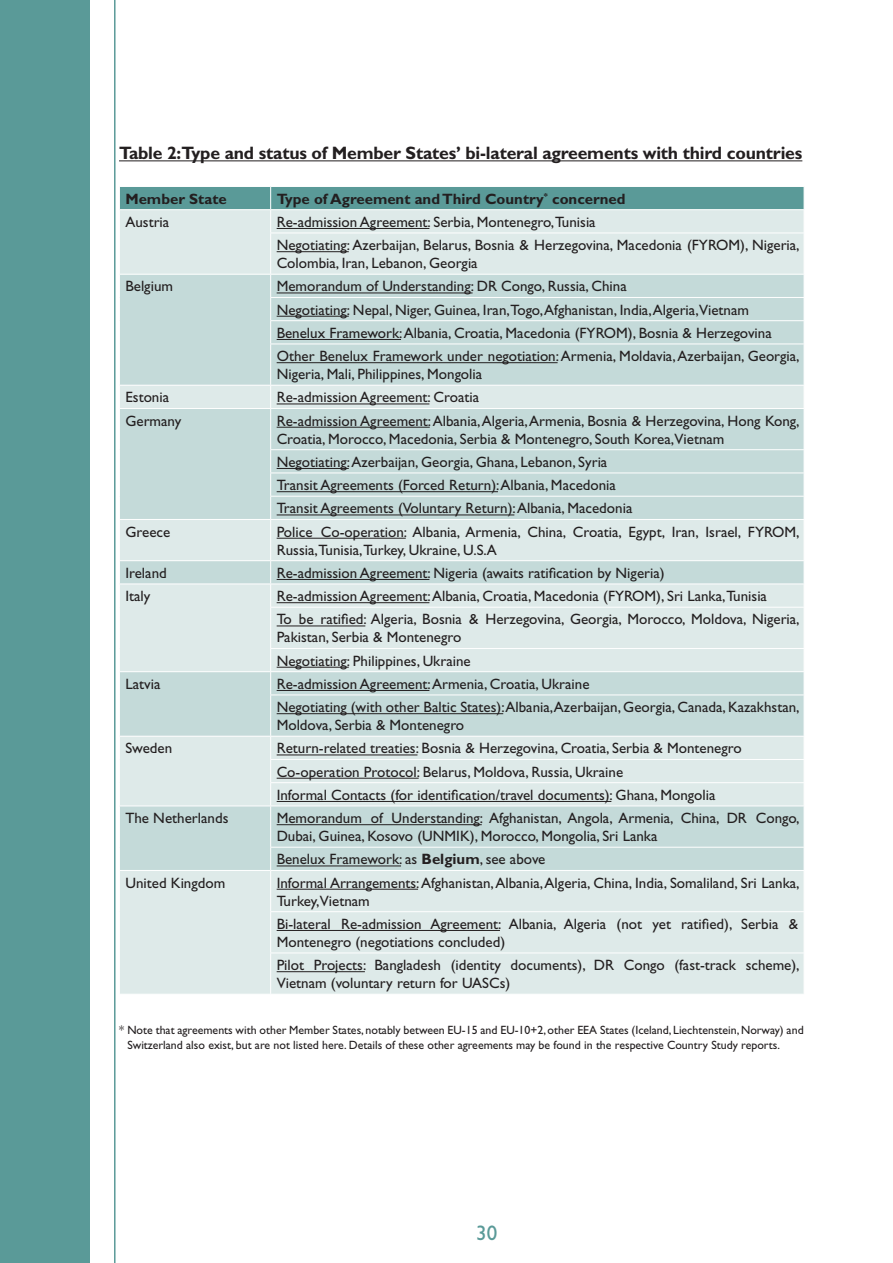
<style>
.page{position:relative;width:893px;height:1263px;background:#fff}
.page>*{position:absolute;margin:0;border:0;box-sizing:border-box;transform-origin:0 0}
.t1{font:21px "Gill Sans";color:#5a9a98}
.t2{font:700 18px "Gill Sans";letter-spacing:-.01em;color:#231f20}
.t3{font:15px/23.2px "Gill Sans";color:#231f20}
.t4{font:700 15px "Gill Sans";color:#231f20}
.t5{font:12px/14.4px "Gill Sans";color:#231f20}
.s1{font-weight:700}
</style>
<div class="page">
<hr style="left:114px;top:0;width:2px;height:1263px;background:#5a9a98">
<div style="left:0;top:0;width:89px;height:1263px;background:#5a9a98"></div>
<hr style="left:119px;top:160px;width:683px;height:1px;background:#231f20">
<div style="left:120px;top:233px;width:684px;height:761px;background:#deeae9"></div>
<svg style="left:120px;top:275px;width:684px;height:595px;background:#cddfde"></svg>
<svg style="left:119px;top:186px;width:685px;height:47px;background:#a1c5c3"></svg>
<hr style="left:270px;top:233px;width:534px;height:1px;background:#fff">
<hr style="left:270px;top:233px;width:1px;height:41px;background:#fff">
<hr style="left:119px;top:274px;width:152px;height:1px;background:#fff">
<hr style="left:271px;top:274px;width:533px;height:1px;background:#fff">
<hr style="left:270px;top:297px;width:534px;height:1px;background:#fff">
<hr style="left:270px;top:320px;width:534px;height:1px;background:#fff">
<svg style="left:270px;top:275px;width:1px;height:69px"></svg>
<hr style="left:270px;top:344px;width:534px;height:1px;background:#fff">
<hr style="left:270px;top:344px;width:1px;height:41px;background:#fff">
<hr style="left:119px;top:385px;width:152px;height:1px;background:#fff">
<hr style="left:271px;top:385px;width:533px;height:1px;background:#fff">
<svg style="left:270px;top:386px;width:1px;height:22px"></svg>
<hr style="left:119px;top:408px;width:152px;height:1px;background:#fff">
<hr style="left:271px;top:408px;width:533px;height:1px;background:#fff">
<hr style="left:270px;top:409px;width:1px;height:40px;background:#fff">
<hr style="left:270px;top:449px;width:534px;height:1px;background:#fff">
<hr style="left:270px;top:473px;width:534px;height:1px;background:#fff">
<hr style="left:270px;top:496px;width:534px;height:1px;background:#fff">
<svg style="left:270px;top:450px;width:1px;height:69px"></svg>
<hr style="left:119px;top:519px;width:152px;height:1px;background:#fff">
<hr style="left:271px;top:519px;width:533px;height:1px;background:#fff">
<hr style="left:270px;top:520px;width:1px;height:40px;background:#fff">
<hr style="left:119px;top:560px;width:152px;height:1px;background:#fff">
<hr style="left:271px;top:560px;width:533px;height:1px;background:#fff">
<hr style="left:119px;top:584px;width:152px;height:1px;background:#fff">
<hr style="left:271px;top:584px;width:533px;height:1px;background:#fff">
<svg style="left:270px;top:561px;width:1px;height:46px"></svg>
<hr style="left:270px;top:607px;width:534px;height:1px;background:#fff">
<hr style="left:270px;top:608px;width:1px;height:40px;background:#fff">
<hr style="left:270px;top:648px;width:534px;height:1px;background:#fff">
<hr style="left:119px;top:671px;width:152px;height:1px;background:#fff">
<hr style="left:271px;top:671px;width:533px;height:1px;background:#fff">
<svg style="left:270px;top:649px;width:1px;height:46px"></svg>
<hr style="left:270px;top:695px;width:534px;height:1px;background:#fff">
<hr style="left:270px;top:695px;width:1px;height:41px;background:#fff">
<hr style="left:119px;top:736px;width:152px;height:1px;background:#fff">
<hr style="left:271px;top:736px;width:533px;height:1px;background:#fff">
<hr style="left:270px;top:759px;width:534px;height:1px;background:#fff">
<hr style="left:270px;top:782px;width:534px;height:1px;background:#fff">
<svg style="left:270px;top:737px;width:1px;height:69px"></svg>
<hr style="left:119px;top:806px;width:152px;height:1px;background:#fff">
<hr style="left:271px;top:806px;width:533px;height:1px;background:#fff">
<hr style="left:270px;top:806px;width:1px;height:41px;background:#fff">
<hr style="left:270px;top:847px;width:534px;height:1px;background:#fff">
<svg style="left:270px;top:848px;width:1px;height:22px"></svg>
<hr style="left:119px;top:870px;width:152px;height:1px;background:#fff">
<hr style="left:271px;top:870px;width:533px;height:1px;background:#fff">
<hr style="left:270px;top:871px;width:1px;height:40px;background:#fff">
<hr style="left:270px;top:911px;width:534px;height:1px;background:#fff">
<hr style="left:270px;top:912px;width:1px;height:41px;background:#fff">
<hr style="left:270px;top:953px;width:534px;height:1px;background:#fff">
<hr style="left:270px;top:953px;width:1px;height:41px;background:#fff">
<hr style="left:277px;top:228px;width:152px;height:1px;background:#231f20">
<hr style="left:277px;top:251px;width:72px;height:1px;background:#231f20">
<hr style="left:277px;top:293px;width:195px;height:1px;background:#231f20">
<hr style="left:277px;top:316px;width:72px;height:1px;background:#231f20">
<hr style="left:277px;top:339px;width:124px;height:1px;background:#231f20">
<hr style="left:277px;top:362px;width:280px;height:1px;background:#231f20">
<hr style="left:277px;top:404px;width:152px;height:1px;background:#231f20">
<hr style="left:277px;top:427px;width:153px;height:1px;background:#231f20">
<hr style="left:277px;top:468px;width:72px;height:1px;background:#231f20">
<hr style="left:277px;top:491px;width:221px;height:1px;background:#231f20">
<hr style="left:277px;top:515px;width:237px;height:1px;background:#231f20">
<hr style="left:277px;top:538px;width:129px;height:1px;background:#231f20">
<hr style="left:277px;top:579px;width:152px;height:1px;background:#231f20">
<hr style="left:277px;top:602px;width:152px;height:1px;background:#231f20">
<hr style="left:277px;top:626px;width:88px;height:1px;background:#231f20">
<hr style="left:277px;top:667px;width:72px;height:1px;background:#231f20">
<hr style="left:277px;top:690px;width:152px;height:1px;background:#231f20">
<hr style="left:277px;top:713px;width:226px;height:1px;background:#231f20">
<hr style="left:277px;top:755px;width:140px;height:1px;background:#231f20">
<hr style="left:277px;top:778px;width:142px;height:1px;background:#231f20">
<hr style="left:277px;top:801px;width:334px;height:1px;background:#231f20">
<hr style="left:277px;top:824px;width:205px;height:1px;background:#231f20">
<hr style="left:277px;top:866px;width:124px;height:1px;background:#231f20">
<hr style="left:277px;top:889px;width:141px;height:1px;background:#231f20">
<hr style="left:277px;top:930px;width:223px;height:1px;background:#231f20">
<hr style="left:277px;top:971px;width:88px;height:1px;background:#231f20">
<p class="t2" style="left:119px;top:147px;width:685px">Table 2:Type and status of Member States’ bi-lateral agreements with third countries</p>
<p class="t4" style="left:125px;top:193px;width:103px">Member State</p>
<p class="t4" style="left:277px;top:193px;width:350px">Type of Agreement and Third Country<sup>*</sup> concerned</p>
<p class="t3" style="left:125px;top:212px;width:45px">Austria</p>
<p class="t3" style="left:277px;top:212px;width:524px">Re-admission Agreement: Serbia, Montenegro,Tunisia<br>Negotiating: Azerbaijan, Belarus, Bosnia &amp; Herzegovina, Macedonia (FYROM), Nigeria,</p>
<p class="t3" style="left:277px;top:253px;width:203px">Colombia, Iran, Lebanon, Georgia</p>
<p class="t3" style="left:125px;top:276px;width:49px">Belgium</p>
<p class="t3" style="left:277px;top:276px;width:524px">Memorandum of Understanding: DR Congo, Russia, China<br>Negotiating: Nepal, Niger, Guinea, Iran,Togo, Afghanistan, India, Algeria,Vietnam Benelux Framework: Albania, Croatia, Macedonia (FYROM), Bosnia &amp; Herzegovina Other Benelux Framework under negotiation: Armenia, Moldavia, Azerbaijan, Georgia,</p>
<p class="t3" style="left:277px;top:364px;width:207px">Nigeria, Mali, Philippines, Mongolia</p>
<p class="t3" style="left:125px;top:387px;width:45px">Estonia</p>
<p class="t3" style="left:277px;top:387px;width:204px">Re-admission Agreement: Croatia</p>
<p class="t3" style="left:125px;top:411px;width:57px">Germany</p>
<p class="t3" style="left:277px;top:413px;width:524px;line-height:18px">Re-admission Agreement: Albania, Algeria, Armenia, Bosnia &amp; Herzegovina, Hong Kong,<br>Croatia, Morocco, Macedonia, Serbia &amp; Montenegro, South Korea,Vietnam</p>
<p class="t3" style="left:277px;top:452px;width:357px">Negotiating: Azerbaijan, Georgia, Ghana, Lebanon, Syria<br>Transit Agreements (Forced Return): Albania, Macedonia<br>Transit Agreements (Voluntary Return): Albania, Macedonia</p>
<p class="t3" style="left:125px;top:522px;width:46px">Greece</p>
<p class="t3" style="left:277px;top:524px;width:524px;line-height:18px">Police Co-operation: Albania, Armenia, China, Croatia, Egypt, Iran, Israel, FYROM,<br>Russia,Tunisia,Turkey, Ukraine, U.S.A</p>
<p class="t3" style="left:125px;top:563px;width:43px">Ireland</p>
<p class="t3" style="left:277px;top:563px;width:389px">Re-admission Agreement: Nigeria (awaits ratification by Nigeria)</p>
<p class="t3" style="left:125px;top:586px;width:26px">Italy</p>
<p class="t3" style="left:277px;top:586px;width:524px">Re-admission Agreement: Albania, Croatia, Macedonia (FYROM), Sri Lanka,Tunisia<br>To be ratified: Algeria, Bosnia &amp; Herzegovina, Georgia, Morocco, Moldova, Nigeria,</p>
<p class="t3" style="left:277px;top:627px;width:196px">Pakistan, Serbia &amp; Montenegro<br>Negotiating: Philippines, Ukraine</p>
<p class="t3" style="left:125px;top:674px;width:37px">Latvia</p>
<p class="t3" style="left:277px;top:674px;width:524px">Re-admission Agreement: Armenia, Croatia, Ukraine<br>Negotiating (with other Baltic States):Albania,Azerbaijan, Georgia, Canada, Kazakhstan,</p>
<p class="t3" style="left:277px;top:715px;width:189px">Moldova, Serbia &amp; Montenegro</p>
<p class="t3" style="left:125px;top:738px;width:48px">Sweden</p>
<p class="t3" style="left:277px;top:738px;width:467px">Return-related treaties: Bosnia &amp; Herzegovina, Croatia, Serbia &amp; Montenegro<br>Co-operation Protocol: Belarus, Moldova, Russia, Ukraine<br>Informal Contacts (for identification/travel documents): Ghana, Mongolia</p>
<p class="t3" style="left:125px;top:808px;width:105px">The Netherlands</p>
<p class="t3" style="left:277px;top:811px;width:524px;line-height:18px">Memorandum of Understanding: Afghanistan, Angola, Armenia, China, DR Congo,<br>Dubai, Guinea, Kosovo (UNMIK), Morocco, Mongolia, Sri Lanka</p>
<p class="t3" style="left:277px;top:849px;width:270px">Benelux Framework: as <span class="s1">Belgium</span>, see above</p>
<p class="t3" style="left:125px;top:873px;width:101px">United Kingdom</p>
<p class="t3" style="left:277px;top:875px;width:524px;line-height:18px">Informal Arrangements: Afghanistan, Albania, Algeria, China, India, Somaliland, Sri Lanka,<br>Turkey,Vietnam</p>
<p class="t3" style="left:277px;top:917px;width:523px;line-height:18px">Bi-lateral Re-admission Agreement: Albania, Algeria (not yet ratified), Serbia &amp;<br>Montenegro (negotiations concluded)</p>
<p class="t3" style="left:277px;top:958px;width:524px;line-height:18px">Pilot Projects: Bangladesh (identity documents), DR Congo (fast-track scheme),<br>Vietnam (voluntary return for UASCs)</p>
<p class="t5" style="left:127px;top:1025px;width:678px;text-indent:-8px">* Note that agreements with other Member States, notably between EU-15 and EU-10+2, other EEA States (Iceland, Liechtenstein, Norway) and<br>Switzerland also exist, but are not listed here. Details of these other agreements may be found in the respective Country Study reports.</p>
<h1 class="t1" style="left:476px;top:1226px;width:22px">30</h1>
</div>
